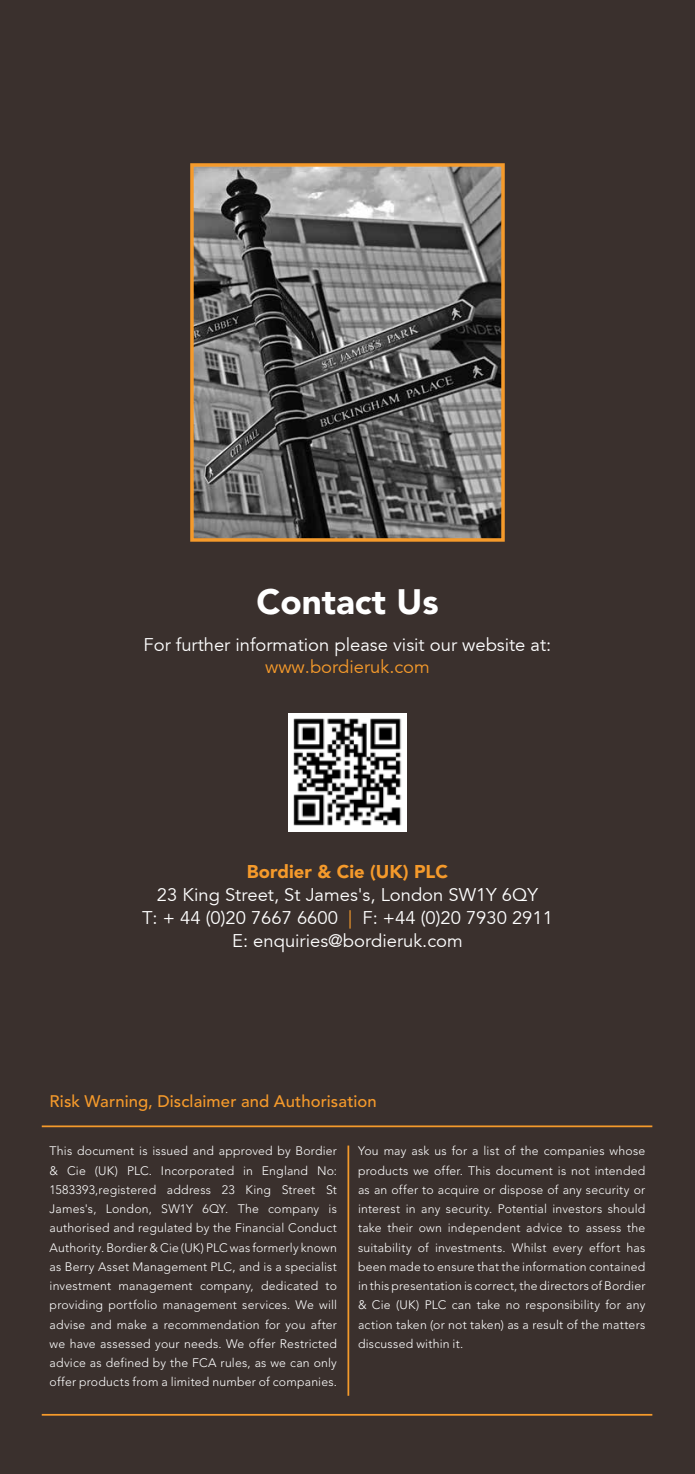
<style>
.page{position:relative;width:695px;height:1474px;background:#fff}
.page>*{position:absolute;margin:0;border:0;box-sizing:border-box;transform-origin:0 0}
.t1{font:900 35px "Avenir";color:#fff}
.t2{font:18.38px/22.8px "Avenir";color:#fff;text-align:center}
.t3{font:900 18.38px "Avenir";color:#f59a2b}
.t4{font:18.38px "Avenir";color:#f59a2b}
.t5{font:500 16.62px "Avenir";letter-spacing:.005em;color:#f59a2b}
.t6{font:300 12.25px/19.2px "Avenir";letter-spacing:.015em;color:#fff;text-align:justify}
.s1{color:#f59a2b}
</style>
<div class="page">
<div style="left:0;top:0;width:694px;height:1473px;background:#3a302d"></div>
<hr style="left:42px;top:1125px;width:610px;height:2px;background:#f59a2b">
<hr style="left:42px;top:1413px;width:610px;height:2px;background:#f59a2b">
<hr style="left:347px;top:1145px;width:2px;height:250px;background:#f59a2b">
<svg style="left:190px;top:163px;width:315px;height:379px;background:#706c67"></svg>
<img style="left:288px;top:713px;width:118px;height:118px">
<h1 class="t1" style="left:256px;top:580px;width:184px">Contact Us</h1>
<h2 class="t2" style="left:143px;top:633px;width:409px">For further information please visit our website at:</h2>
<h2 class="t4" style="left:265px;top:656px;width:166px">www.bordieruk.com</h2>
<h2 class="t3" style="left:247px;top:860px;width:203px">Bordier &amp; Cie (UK) PLC</h2>
<h2 class="t2" style="left:142px;top:883px;width:412px">23 King Street, St James's, London SW1Y 6QY<br>T: + 44 (0)20 7667 6600 <span class="s1">|</span> F: +44 (0)20 7930 2911<br>E: enquiries@bordieruk.com</h2>
<h3 class="t5" style="left:50px;top:1091px;width:328px">Risk Warning, Disclaimer and Authorisation</h3>
<p class="t6" style="left:50px;top:1141px;width:289px">This document is issued and approved by Bordier &amp; Cie (UK) PLC. Incorporated in England No:<br>1583393,registered address 23 King Street St James's, London, SW1Y 6QY. The company is authorised and regulated by the Financial Conduct Authority. Bordier &amp; Cie (UK) PLC was formerly known as Berry Asset Management PLC, and is a specialist investment management company, dedicated to providing portfolio management services. We will advise and make a recommendation for you after we have assessed your needs. We offer Restricted advice as defined by the FCA rules, as we can only offer products from a limited number of companies.</p>
<p class="t6" style="left:358px;top:1141px;width:289px">You may ask us for a list of the companies whose products we offer. This document is not intended as an offer to acquire or dispose of any security or interest in any security. Potential investors should take their own independent advice to assess the suitability of investments. Whilst every effort has been made to ensure that the information contained in this presentation is correct, the directors of Bordier &amp; Cie (UK) PLC can take no responsibility for any action taken (or not taken) as a result of the matters discussed within it.</p>
</div>
